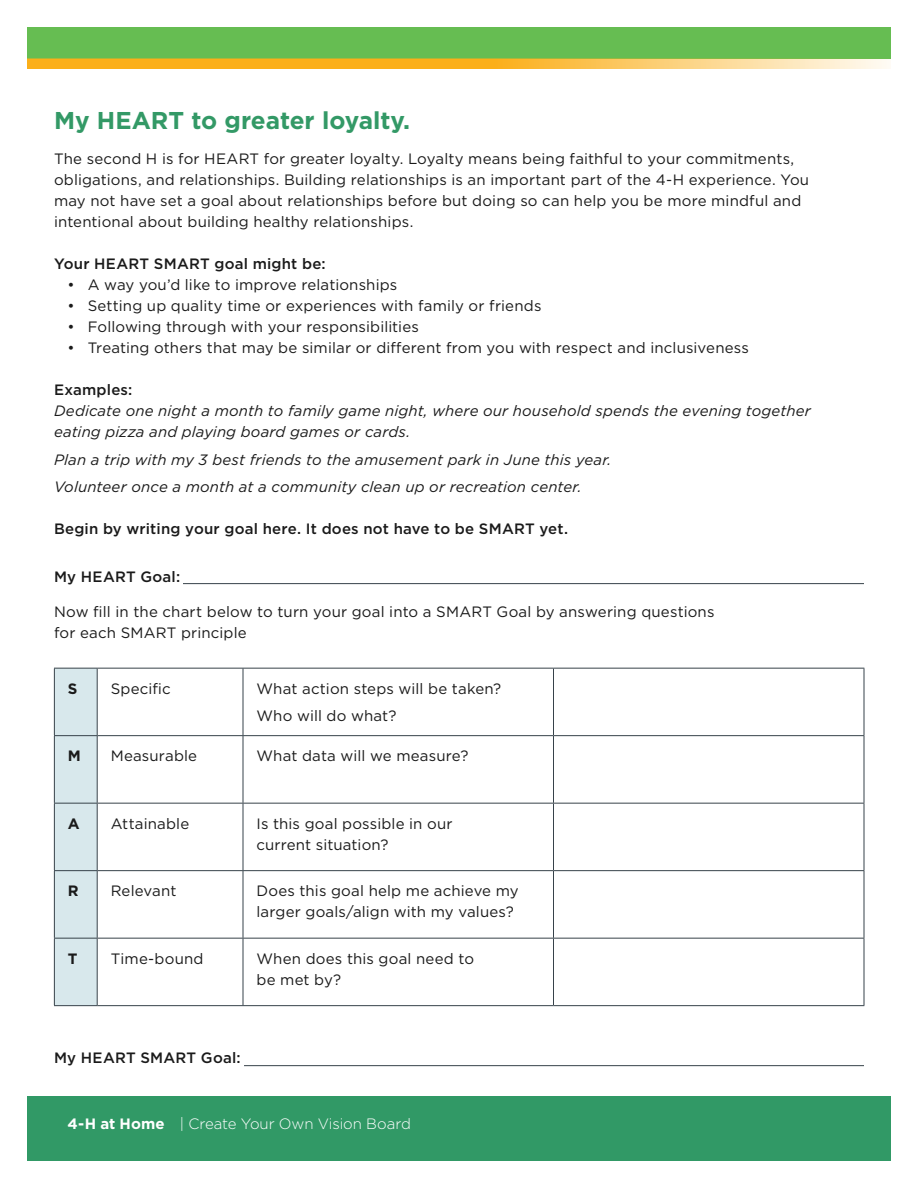
<style>
.page{position:relative;width:918px;height:1188px;background:#fff}
.page>*{position:absolute;margin:0;border:0;box-sizing:border-box;transform-origin:0 0}
.t1{font:700 24.3px "Gotham";color:#396}
.t2{font:15px/21px "Gotham";letter-spacing:.01em;color:#1a1a1a}
.t3{font:italic 15px/21px "Gotham";letter-spacing:.01em;color:#1a1a1a}
.t4{font:500 15px "Gotham";letter-spacing:.015em;color:#1a1a1a}
.t5{font:300 15px "Gotham";letter-spacing:-.01em;color:#fff}
.t6{font:700 15px "Gotham";color:#1a1a1a}
.s1{font-weight:700}
</style>
<div class="page">
<div style="left:0;top:1096px;width:918px;height:68px;background:#319966"></div>
<div style="left:0;top:0;width:904px;height:58px;background:#66bd52"></div>
<svg style="left:28px;top:58px;width:862px;height:11px;background:#f3bf4a"></svg>
<div style="left:0;top:0;width:918px;height:1188px;border:27px solid #fff"></div>
<div style="left:55px;top:669px;width:42px;height:336px;background:#d8e8ec"></div>
<svg style="left:98px;top:669px;width:766px;height:336px"></svg>
<hr style="left:54px;top:668px;width:43px;height:1px;background:#37424a">
<hr style="left:54px;top:669px;width:1px;height:66px;background:#37424a">
<hr style="left:97px;top:668px;width:146px;height:1px;background:#37424a">
<hr style="left:97px;top:669px;width:1px;height:66px;background:#37424a">
<hr style="left:243px;top:668px;width:311px;height:1px;background:#37424a">
<hr style="left:243px;top:669px;width:1px;height:66px;background:#37424a">
<hr style="left:554px;top:668px;width:310px;height:1px;background:#37424a">
<hr style="left:553px;top:669px;width:1px;height:66px;background:#37424a">
<hr style="left:864px;top:669px;width:1px;height:66px;background:#37424a">
<hr style="left:54px;top:735px;width:43px;height:1px;background:#37424a">
<hr style="left:54px;top:736px;width:1px;height:67px;background:#37424a">
<hr style="left:97px;top:735px;width:146px;height:1px;background:#37424a">
<hr style="left:97px;top:736px;width:1px;height:67px;background:#37424a">
<hr style="left:243px;top:735px;width:311px;height:1px;background:#37424a">
<hr style="left:243px;top:736px;width:1px;height:67px;background:#37424a">
<hr style="left:554px;top:735px;width:310px;height:1px;background:#37424a">
<hr style="left:553px;top:736px;width:1px;height:67px;background:#37424a">
<hr style="left:864px;top:736px;width:1px;height:67px;background:#37424a">
<hr style="left:54px;top:803px;width:43px;height:1px;background:#37424a">
<hr style="left:54px;top:804px;width:1px;height:66px;background:#37424a">
<hr style="left:97px;top:803px;width:146px;height:1px;background:#37424a">
<hr style="left:97px;top:804px;width:1px;height:66px;background:#37424a">
<hr style="left:243px;top:803px;width:311px;height:1px;background:#37424a">
<hr style="left:243px;top:804px;width:1px;height:66px;background:#37424a">
<hr style="left:554px;top:803px;width:310px;height:1px;background:#37424a">
<hr style="left:553px;top:804px;width:1px;height:66px;background:#37424a">
<hr style="left:864px;top:804px;width:1px;height:66px;background:#37424a">
<hr style="left:54px;top:870px;width:43px;height:1px;background:#37424a">
<hr style="left:54px;top:871px;width:1px;height:67px;background:#37424a">
<hr style="left:97px;top:870px;width:146px;height:1px;background:#37424a">
<hr style="left:97px;top:871px;width:1px;height:67px;background:#37424a">
<hr style="left:243px;top:870px;width:311px;height:1px;background:#37424a">
<hr style="left:243px;top:871px;width:1px;height:67px;background:#37424a">
<hr style="left:554px;top:870px;width:310px;height:1px;background:#37424a">
<hr style="left:553px;top:871px;width:1px;height:67px;background:#37424a">
<hr style="left:864px;top:871px;width:1px;height:67px;background:#37424a">
<hr style="left:54px;top:938px;width:43px;height:1px;background:#37424a">
<hr style="left:54px;top:939px;width:1px;height:66px;background:#37424a">
<hr style="left:97px;top:938px;width:146px;height:1px;background:#37424a">
<hr style="left:97px;top:939px;width:1px;height:66px;background:#37424a">
<hr style="left:243px;top:938px;width:311px;height:1px;background:#37424a">
<hr style="left:243px;top:939px;width:1px;height:66px;background:#37424a">
<hr style="left:554px;top:938px;width:310px;height:1px;background:#37424a">
<hr style="left:553px;top:939px;width:1px;height:66px;background:#37424a">
<hr style="left:864px;top:939px;width:1px;height:66px;background:#37424a">
<hr style="left:54px;top:1005px;width:43px;height:1px;background:#37424a">
<hr style="left:97px;top:1005px;width:146px;height:1px;background:#37424a">
<hr style="left:243px;top:1005px;width:311px;height:1px;background:#37424a">
<hr style="left:554px;top:1005px;width:310px;height:1px;background:#37424a">
<hr style="left:183px;top:583px;width:681px;height:1px;background:#37424a">
<hr style="left:244px;top:1065px;width:620px;height:1px;background:#37424a">
<h1 class="t1" style="left:54px;top:105px;width:358px">My HEART to greater loyalty.</h1>
<p class="t2" style="left:54px;top:148px;width:757px">The second H is for HEART for greater loyalty. Loyalty means being faithful to your commitments, obligations, and relationships. Building relationships is an important part of the 4-H experience. You may not have set a goal about relationships before but doing so can help you be more mindful and intentional about building healthy relationships.</p>
<p class="t4" style="left:54px;top:254px;width:273px">Your HEART SMART goal might be:</p>
<p class="t2" style="left:68px;top:274px;width:331px">• A way you’d like to improve relationships</p>
<p class="t2" style="left:68px;top:295px;width:475px">• Setting up quality time or experiences with family or friends</p>
<p class="t2" style="left:68px;top:316px;width:353px">• Following through with your responsibilities</p>
<p class="t2" style="left:68px;top:337px;width:683px">• Treating others that may be similar or different from you with respect and inclusiveness</p>
<p class="t4" style="left:54px;top:380px;width:80px">Examples:</p>
<p class="t3" style="left:54px;top:400px;width:758px">Dedicate one night a month to family game night, where our household spends the evening together eating pizza and playing board games or cards.</p>
<p class="t3" style="left:54px;top:445px;width:559px;line-height:27.8px">Plan a trip with my 3 best friends to the amusement park in June this year.<br>Volunteer once a month at a community clean up or recreation center.</p>
<p class="t4" style="left:54px;top:519px;width:516px">Begin by writing your goal here. It does not have to be SMART yet.</p>
<p class="t4" style="left:54px;top:567px;width:128px">My HEART Goal:</p>
<p class="t2" style="left:54px;top:601px;width:662px">Now fill in the chart below to turn your goal into a SMART Goal by answering questions for each SMART principle</p>
<p class="t6" style="left:68px;top:678px;width:11px">S</p>
<p class="t2" style="left:111px;top:678px;width:62px">Specific</p>
<p class="t2" style="left:256px;top:674px;width:246px;line-height:27.8px">What action steps will be taken?<br>Who will do what?</p>
<p class="t6" style="left:68px;top:746px;width:15px">M</p>
<p class="t2" style="left:111px;top:745px;width:88px">Measurable</p>
<p class="t2" style="left:256px;top:745px;width:213px">What data will we measure?</p>
<p class="t6" style="left:68px;top:813px;width:13px">A</p>
<p class="t2" style="left:111px;top:813px;width:80px">Attainable</p>
<p class="t2" style="left:256px;top:813px;width:198px">Is this goal possible in our current situation?</p>
<p class="t6" style="left:68px;top:881px;width:12px">R</p>
<p class="t2" style="left:111px;top:880px;width:67px">Relevant</p>
<p class="t2" style="left:256px;top:880px;width:264px">Does this goal help me achieve my larger goals/align with my values?</p>
<p class="t6" style="left:68px;top:948px;width:11px">T</p>
<p class="t2" style="left:111px;top:948px;width:94px">Time-bound</p>
<p class="t2" style="left:256px;top:948px;width:219px">When does this goal need to be met by?</p>
<p class="t4" style="left:54px;top:1048px;width:188px">My HEART SMART Goal:</p>
<p class="t5" style="left:68px;top:1115px;width:345px"><span class="s1">4-H at Home</span> | Create Your Own Vision Board</p>
</div>
